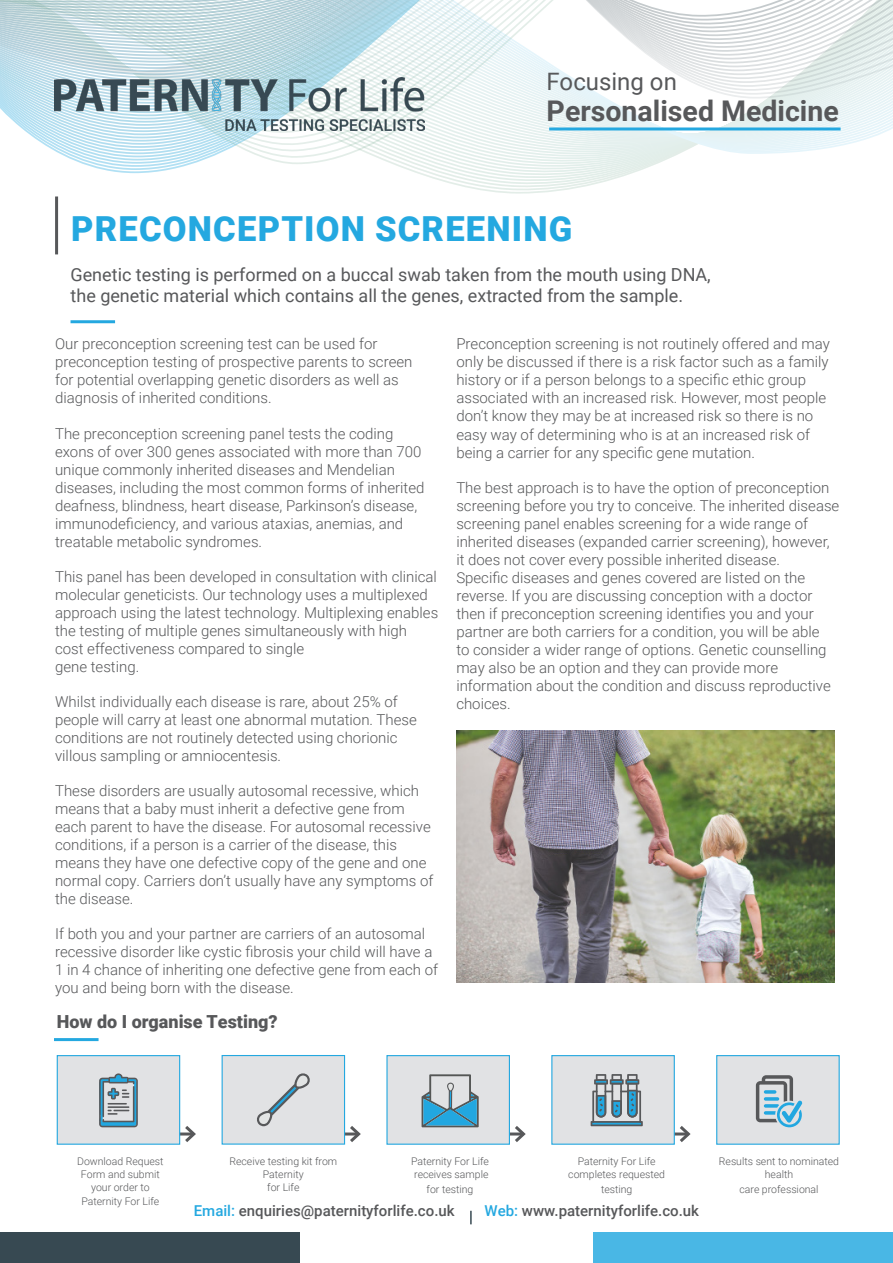
<style>
.page{position:relative;width:893px;height:1263px;background:#fff}
.page>*{position:absolute;margin:0;border:0;box-sizing:border-box;transform-origin:0 0}
.t1{font:900 34.5px "Roboto";letter-spacing:.035em;color:#24a8e0}
.t2{font:700 28.5px "Roboto";color:#57585a}
.t3{font:24px "Roboto";color:#57585a}
.main_body{font:18px/21px "Roboto";color:#57585a}
.t4{font:900 18px "Roboto";color:#57585a}
.t5{font:300 15px/18px "Roboto";color:#57585a}
.t6{font:500 15px "Roboto";color:#57585a}
.Paragraph_Style_2{font:300 10.5px/12.6px "Roboto";color:#57585a;text-align:center}
.s1{color:#24a8e0}
</style>
<div class="page">
<hr style="left:55px;top:196px;width:3px;height:58px;background:#57585a">
<hr style="left:71px;top:320px;width:44px;height:3px;background:#24a8e0">
<img style="left:456px;top:730px;width:378px;height:252px">
<svg style="left:0;top:50px;width:893px;height:105px"></svg>
<svg style="left:2px;top:0;width:891px;height:98px"></svg>
<hr style="left:549px;top:127px;width:292px;height:3px;background:#24a8e0">
<img style="left:54px;top:78px;width:370px;height:52px">
<div style="left:0;top:1232px;width:299px;height:31px;background:#374952"></div>
<div style="left:593px;top:1232px;width:300px;height:31px;background:#49b7e5"></div>
<svg style="left:470px;top:1211px;width:2px;height:13px"></svg>
<hr style="left:175px;top:1132px;width:19px;height:3px;background:#57585a">
<svg style="left:182px;top:1126px;width:14px;height:16px"></svg>
<hr style="left:339px;top:1132px;width:20px;height:3px;background:#57585a">
<svg style="left:347px;top:1126px;width:14px;height:16px"></svg>
<hr style="left:504px;top:1132px;width:19px;height:3px;background:#57585a">
<svg style="left:512px;top:1126px;width:14px;height:16px"></svg>
<hr style="left:669px;top:1132px;width:19px;height:3px;background:#57585a">
<svg style="left:676px;top:1126px;width:15px;height:16px"></svg>
<div style="left:57px;top:1055px;width:123px;height:90px;background:#e1e2e4;border:1px solid #24a8e0"></div>
<div style="left:222px;top:1055px;width:123px;height:89px;background:#e1e2e4;border:1px solid #24a8e0"></div>
<div style="left:386px;top:1055px;width:124px;height:90px;background:#e1e2e4;border:1px solid #24a8e0"></div>
<div style="left:551px;top:1055px;width:124px;height:90px;background:#e1e2e4;border:1px solid #24a8e0"></div>
<div style="left:716px;top:1055px;width:124px;height:90px;background:#e1e2e4;border:1px solid #24a8e0"></div>
<svg style="left:99px;top:1073px;width:39px;height:54px"></svg>
<svg style="left:257px;top:1073px;width:53px;height:53px"></svg>
<svg style="left:422px;top:1074px;width:57px;height:53px"></svg>
<svg style="left:591px;top:1074px;width:52px;height:52px"></svg>
<svg style="left:756px;top:1075px;width:46px;height:52px"></svg>
<hr style="left:54px;top:1038px;width:45px;height:3px;background:#24a8e0">
<p class="t3" style="left:547px;top:64px;width:132px">Focusing on</p>
<p class="t2" style="left:547px;top:91px;width:294px">Personalised Medicine</p>
<p class="t1" style="left:71px;top:205px;width:503px">PRECONCEPTION SCREENING</p>
<p class="main_body" style="left:71px;top:263px;width:642px">Genetic testing is performed on a buccal swab taken from the mouth using DNA, the genetic material which contains all the genes, extracted from the sample.</p>
<p class="t5" style="left:55px;top:335px;width:359px">Our preconception screening test can be used for preconception testing of prospective parents to screen for potential overlapping genetic disorders as well as diagnosis of inherited conditions.</p>
<p class="t5" style="left:55px;top:424px;width:371px">The preconception screening panel tests the coding exons of over 300 genes associated with more than 700 unique commonly inherited diseases and Mendelian diseases, including the most common forms of inherited deafness, blindness, heart disease, Parkinson’s disease, immunodeficiency, and various ataxias, anemias, and treatable metabolic syndromes.</p>
<p class="t5" style="left:55px;top:567px;width:385px">This panel has been developed in consultation with clinical molecular geneticists. Our technology uses a multiplexed approach using the latest technology. Multiplexing enables the testing of multiple genes simultaneously with high cost effectiveness compared to single<br>gene testing.</p>
<p class="t5" style="left:55px;top:692px;width:363px">Whilst individually each disease is rare, about 25% of people will carry at least one abnormal mutation. These conditions are not routinely detected using chorionic villous sampling or amniocentesis.</p>
<p class="t5" style="left:55px;top:781px;width:380px">These disorders are usually autosomal recessive, which means that a baby must inherit a defective gene from each parent to have the disease. For autosomal recessive conditions, if a person is a carrier of the disease, this means they have one defective copy of the gene and one normal copy. Carriers don’t usually have any symptoms of the disease.</p>
<p class="t5" style="left:55px;top:924px;width:384px">If both you and your partner are carriers of an autosomal recessive disorder like cystic fibrosis your child will have a 1 in 4 chance of inheriting one defective gene from each of you and being born with the disease.</p>
<p class="t4" style="left:57px;top:1009px;width:222px">How do I organise Testing?</p>
<p class="t5" style="left:456px;top:335px;width:375px">Preconception screening is not routinely offered and may only be discussed if there is a risk factor such as a family history or if a person belongs to a specific ethic group associated with an increased risk. However, most people don’t know they may be at increased risk so there is no easy way of determining who is at an increased risk of being a carrier for any specific gene mutation.</p>
<p class="t5" style="left:456px;top:478px;width:384px">The best approach is to have the option of preconception screening before you try to conceive. The inherited disease screening panel enables screening for a wide range of inherited diseases (expanded carrier screening), however, it does not cover every possible inherited disease.<br>Specific diseases and genes covered are listed on the reverse. If you are discussing conception with a doctor then if preconception screening identifies you and your partner are both carriers for a condition, you will be able<br>to consider a wider range of options. Genetic counselling may also be an option and they can provide more information about the condition and discuss reproductive choices.</p>
<p class="Paragraph_Style_2" style="left:77px;top:1155px;width:88px">Download Request</p>
<p class="Paragraph_Style_2" style="left:81px;top:1168px;width:80px">Form and submit</p>
<p class="Paragraph_Style_2" style="left:91px;top:1180px;width:60px">your order to</p>
<p class="Paragraph_Style_2" style="left:81px;top:1195px;width:79px">Paternity For Life</p>
<p class="Paragraph_Style_2" style="left:229px;top:1155px;width:109px">Receive testing kit from<br>Paternity</p>
<p class="Paragraph_Style_2" style="left:267px;top:1180px;width:34px">for Life</p>
<p class="Paragraph_Style_2" style="left:411px;top:1155px;width:79px;text-align:left">Paternity For Life receives sample</p>
<p class="Paragraph_Style_2" style="left:427px;top:1182px;width:48px">for testing</p>
<p class="Paragraph_Style_2" style="left:568px;top:1155px;width:98px">Paternity For Life completes requested</p>
<p class="Paragraph_Style_2" style="left:601px;top:1182px;width:33px">testing</p>
<p class="Paragraph_Style_2" style="left:719px;top:1155px;width:122px">Results sent to nominated health</p>
<p class="Paragraph_Style_2" style="left:739px;top:1182px;width:81px">care professional</p>
<p class="t6" style="left:194px;top:1200px;width:262px"><span class="s1">Email:</span> enquiries@paternityforlife.co.uk</p>
<p class="t6" style="left:485px;top:1200px;width:216px"><span class="s1">Web:</span> www.paternityforlife.co.uk</p>
</div>
